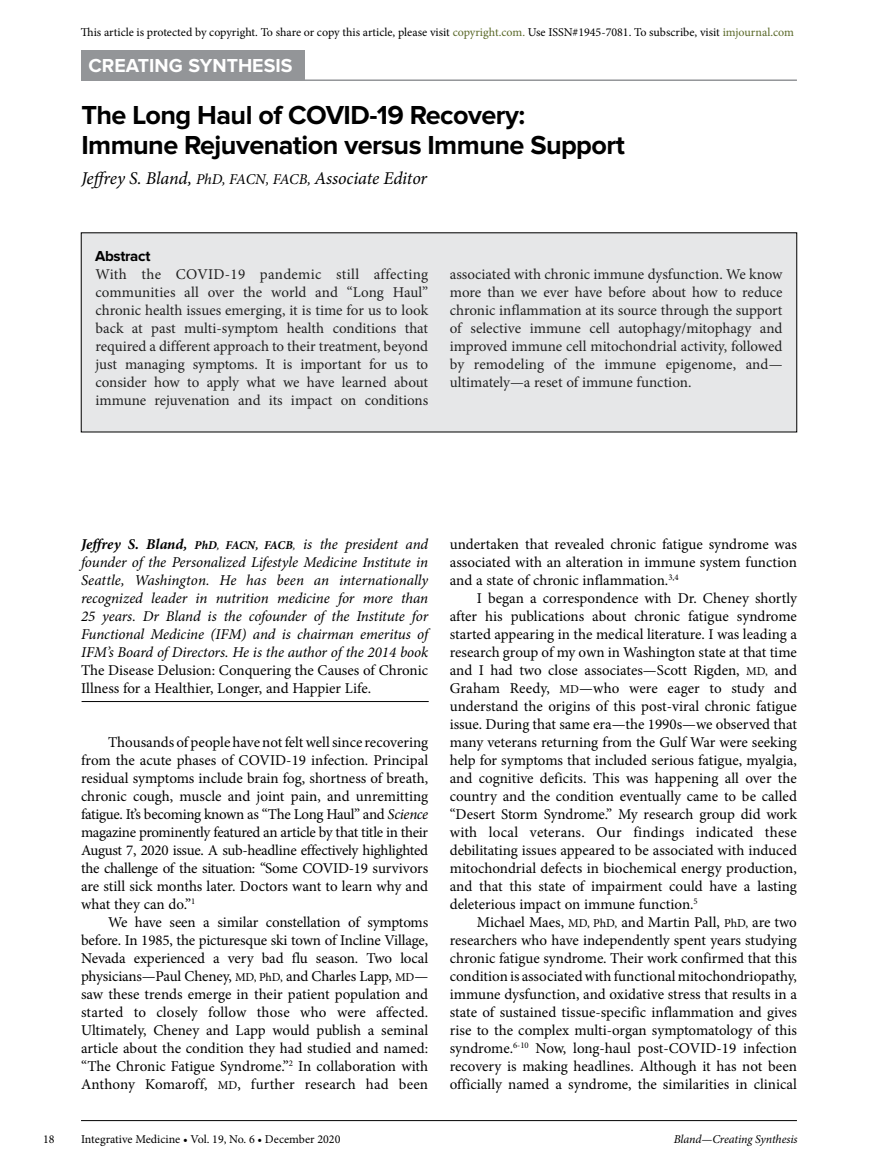
<style>
.page{position:relative;width:878px;height:1175px;background:#fff}
.page>*{position:absolute;margin:0;border:0;box-sizing:border-box;transform-origin:0 0}
.t1{font:700 27px/30px "Proxima Nova";letter-spacing:-.02em;color:#000}
.t2{font:700 19.5px "Proxima Nova";color:#fff}
.t3{font:italic 18px "Minion Pro";letter-spacing:-.01em;color:#000}
.t4{font:15px/18px "Minion Pro";color:#000;text-align:justify}
.t5{font:15px/18px "Minion Pro";color:#212121;text-align:justify}
.t6{font:italic 15px/18px "Minion Pro";letter-spacing:-.005em;color:#000;text-align:justify}
.t7{font:700 15px "Proxima Nova";letter-spacing:-.02em;color:#000}
.t8{font:12px "Minion Pro";color:#000}
.t9{font:italic 12px "Minion Pro";letter-spacing:-.01em;color:#000}
.s1{color:#596827}
.s2{font-size:15px}
.s3{font-weight:700}
.s4{font-weight:700;font-size:12px}
.s5{font-size:12px}
.s6{font-style:italic}
</style>
<div class="page">
<hr style="left:81px;top:1120px;width:715px;height:1px;background:#000">
<hr style="left:81px;top:79px;width:715px;height:2px;background:#939598">
<div style="left:81px;top:50px;width:224px;height:30px;background:#939598"></div>
<hr style="left:82px;top:701px;width:346px;height:1px;background:#000">
<div style="left:81px;top:233px;width:715px;height:199px;background:#e6e7e8"></div>
<p class="t8" style="left:81px;top:24px;width:714px">This article is protected by copyright. To share or copy this article, please visit <span class="s1">copyright.com.</span> Use ISSN#1945-7081. To subscribe, visit <span class="s1">imjournal.com</span></p>
<h2 class="t2" style="left:88px;top:54px;width:186px">Creati ng Synth esis</h2>
<h1 class="t1" style="left:81px;top:101px;width:545px">The Long Haul of COVID-19 Recovery:<br>Immune Rejuvenation versus Immune Support</h1>
<p class="t3" style="left:81px;top:166px;width:347px">Jeffrey S. Bland, <span class="s2">PhD, FACN, FACB,</span> Associate Editor</p>
<p class="t7" style="left:95px;top:247px;width:57px">Abstract</p>
<p class="t5" style="left:95px;top:265px;width:334px">With the COVID-19 pandemic still affecting communities all over the world and “Long Haul” chronic health issues emerging, it is time for us to look back at past multi-symptom health conditions that required a different approach to their treatment, beyond just managing symptoms. It is important for us to consider how to apply what we have learned about immune rejuvenation and its impact on conditions</p>
<p class="t5" style="left:450px;top:265px;width:334px">associated with chronic immune dysfunction. We know more than we ever have before about how to reduce chronic inflammation at its source through the support of selective immune cell autophagy/mitophagy and improved immune cell mitochondrial activity, followed by remodeling of the immune epigenome, and— ultimately—a reset of immune function.</p>
<p class="t6" style="left:81px;top:535px;width:348px"><span class="s3">Jeffrey S. Bland,</span> <span class="s4">PhD</span><span class="s5">,</span> <span class="s4">FACN, FACB</span><span class="s5">,</span> is the president and founder of the Personalized Lifestyle Medicine Institute in Seattle, Washington. He has been an internationally recognized leader in nutrition medicine for more than 25 years. Dr Bland is the cofounder of the Institute for Functional Medicine (IFM) and is chairman emeritus of IFM’s Board of Directors. He is the author of the 2014 book</p>
<p class="t4" style="left:81px;top:661px;width:348px">The Disease Delusion: Conquering the Causes of Chronic<br>Illness for a Healthier, Longer, and Happier Life.</p>
<p class="t4" style="left:81px;top:733px;width:349px;text-indent:27px">Thousands of people have not felt well since recovering from the acute phases of COVID-19 infection. Principal residual symptoms include brain fog, shortness of breath, chronic cough, muscle and joint pain, and unremitting fatigue. It’s becoming known as “The Long Haul” and <span class="s6">Science </span>magazine prominently featured an article by that title in their August 7, 2020 issue. A sub-headline effectively highlighted the challenge of the situation: “Some COVID-19 survivors are still sick months later. Doctors want to learn why and what they can do.”<sup>1</sup></p>
<p class="t4" style="left:81px;top:913px;width:348px;text-indent:27px">We have seen a similar constellation of symptoms before. In 1985, the picturesque ski town of Incline Village, Nevada experienced a very bad flu season. Two local physicians—Paul Cheney, <span class="s5">MD, PhD,</span> and Charles Lapp, <span class="s5">MD</span>— saw these trends emerge in their patient population and started to closely follow those who were affected.<br>Ultimately, Cheney and Lapp would publish a seminal article about the condition they had studied and named: “The Chronic Fatigue Syndrome.”<sup>2</sup> In collaboration with Anthony Komaroff, <span class="s5">MD</span>, further research had been</p>
<p class="t4" style="left:450px;top:535px;width:348px">undertaken that revealed chronic fatigue syndrome was associated with an alteration in immune system function and a state of chronic inflammation.<sup>3,4</sup></p>
<p class="t4" style="left:450px;top:589px;width:348px;text-indent:27px">I began a correspondence with Dr. Cheney shortly after his publications about chronic fatigue syndrome started appearing in the medical literature. I was leading a research group of my own in Washington state at that time and I had two close associates—Scott Rigden, <span class="s5">MD,</span> and Graham Reedy, <span class="s5">MD</span>—who were eager to study and understand the origins of this post-viral chronic fatigue issue. During that same era—the 1990s—we observed that many veterans returning from the Gulf War were seeking help for symptoms that included serious fatigue, myalgia, and cognitive deficits. This was happening all over the country and the condition eventually came to be called “Desert Storm Syndrome.” My research group did work with local veterans. Our findings indicated these debilitating issues appeared to be associated with induced mitochondrial defects in biochemical energy production, and that this state of impairment could have a lasting deleterious impact on immune function.<sup>5</sup></p>
<p class="t4" style="left:450px;top:913px;width:348px;text-indent:27px">Michael Maes, <span class="s5">MD, PhD,</span> and Martin Pall, <span class="s5">PhD,</span> are two researchers who have independently spent years studying chronic fatigue syndrome. Their work confirmed that this condition is associated with functional mitochondriopathy, immune dysfunction, and oxidative stress that results in a state of sustained tissue-specific inflammation and gives rise to the complex multi-organ symptomatology of this syndrome.<sup>6-10</sup> Now, long-haul post-COVID-19 infection recovery is making headlines. Although it has not been officially named a syndrome, the similarities in clinical</p>
<p class="t8" style="left:43px;top:1131px;width:13px">18</p>
<p class="t8" style="left:81px;top:1131px;width:261px">Integrative Medicine • Vol. 19, No. 6 • December 2020</p>
<p class="t9" style="left:673px;top:1131px;width:125px">Bland—Creating Synthesis</p>
</div>
